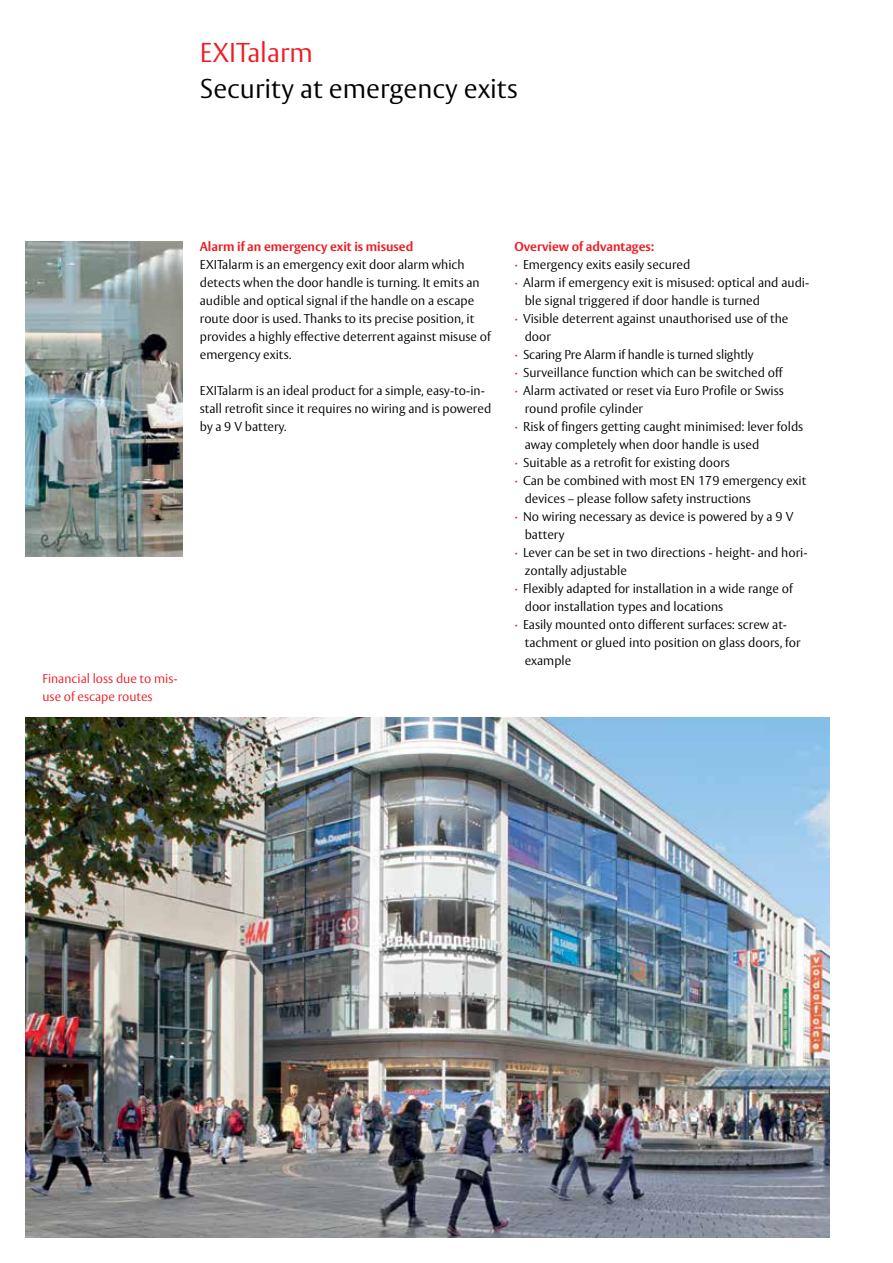
<style>
.page{position:relative;width:893px;height:1263px;background:#fff}
.page>*{position:absolute;margin:0;border:0;box-sizing:border-box;transform-origin:0 0}
.t1{font:300 27px "ASSA Vesta";color:#000}
.t2{font:300 27px "ASSA Vesta";color:#ed1d24}
.t3{font:300 12.75px/18px "ASSA Vesta";color:#000}
.t4{font:700 12.75px "ASSA Vesta";color:#ed1d24}
.t5{font:300 12.75px/18px "ASSA Vesta";color:#ed1d24}
.s1{font-weight:400;color:#ed1d24}
</style>
<div class="page">
<img style="left:26px;top:242px;width:157px;height:315px">
<img style="left:26px;top:718px;width:803px;height:520px">
<h1 class="t2" style="left:200px;top:36px;width:115px">EXITalarm</h1>
<h1 class="t1" style="left:200px;top:72px;width:319px">Security at emergency exits</h1>
<p class="t4" style="left:200px;top:238px;width:215px">Alarm if an emergency exit is misused</p>
<p class="t3" style="left:200px;top:256px;width:292px">EXITalarm is an emergency exit door alarm which detects when the door handle is turning. It emits an audible and optical signal if the handle on a escape route door is used. Thanks to its precise position, it provides a highly effective deterrent against misuse of emergency exits.</p>
<p class="t3" style="left:200px;top:382px;width:293px">EXITalarm is an ideal product for a simple, easy-to-in&shy;stall retrofit since it requires no wiring and is powered by a 9 V battery.</p>
<p class="t5" style="left:43px;top:670px;width:137px">Financial loss due to mis&shy;use of escape routes</p>
<p class="t4" style="left:514px;top:238px;width:141px">Overview of advantages:</p>
<p class="t3" style="left:514px;top:256px;width:177px"><span class="s1">∙</span> Emergency exits easily secured</p>
<p class="t3" style="left:514px;top:274px;width:296px"><span class="s1">∙</span> Alarm if emergency exit is misused: optical and audi-</p>
<p class="t3" style="left:525px;top:292px;width:237px">ble signal triggered if door handle is turned</p>
<p class="t3" style="left:514px;top:310px;width:275px"><span class="s1">∙</span> Visible deterrent against unauthorised use of the</p>
<p class="t3" style="left:525px;top:328px;width:28px">door</p>
<p class="t3" style="left:514px;top:346px;width:240px"><span class="s1">∙</span> Scaring Pre Alarm if handle is turned slightly</p>
<p class="t3" style="left:514px;top:364px;width:269px"><span class="s1">∙</span> Surveillance function which can be switched off</p>
<p class="t3" style="left:514px;top:382px;width:271px"><span class="s1">∙</span> Alarm activated or reset via Euro Profile or Swiss</p>
<p class="t3" style="left:525px;top:400px;width:120px">round profile cylinder</p>
<p class="t3" style="left:514px;top:418px;width:290px"><span class="s1">∙</span> Risk of fingers getting caught minimised: lever folds</p>
<p class="t3" style="left:525px;top:436px;width:236px">away completely when door handle is used</p>
<p class="t3" style="left:514px;top:454px;width:217px"><span class="s1">∙</span> Suitable as a retrofit for existing doors</p>
<p class="t3" style="left:514px;top:472px;width:293px"><span class="s1">∙</span> Can be combined with most EN 179 emergency exit</p>
<p class="t3" style="left:525px;top:490px;width:228px">devices – please follow safety instructions</p>
<p class="t3" style="left:514px;top:508px;width:281px"><span class="s1">∙</span> No wiring necessary as device is powered by a 9 V</p>
<p class="t3" style="left:525px;top:526px;width:41px">battery</p>
<p class="t3" style="left:514px;top:544px;width:295px"><span class="s1">∙</span> Lever can be set in two directions - height- and hori-</p>
<p class="t3" style="left:525px;top:562px;width:104px">zontally adjustable</p>
<p class="t3" style="left:515px;top:580px;width:280px"><span class="s1">∙</span> Flexibly adapted for installation in a wide range of</p>
<p class="t3" style="left:525px;top:598px;width:200px">door installation types and locations</p>
<p class="t3" style="left:515px;top:616px;width:274px"><span class="s1">∙</span> Easily mounted onto different surfaces: screw at-</p>
<p class="t3" style="left:525px;top:634px;width:277px">tachment or glued into position on glass doors, for</p>
<p class="t3" style="left:525px;top:652px;width:48px">example</p>
</div>
